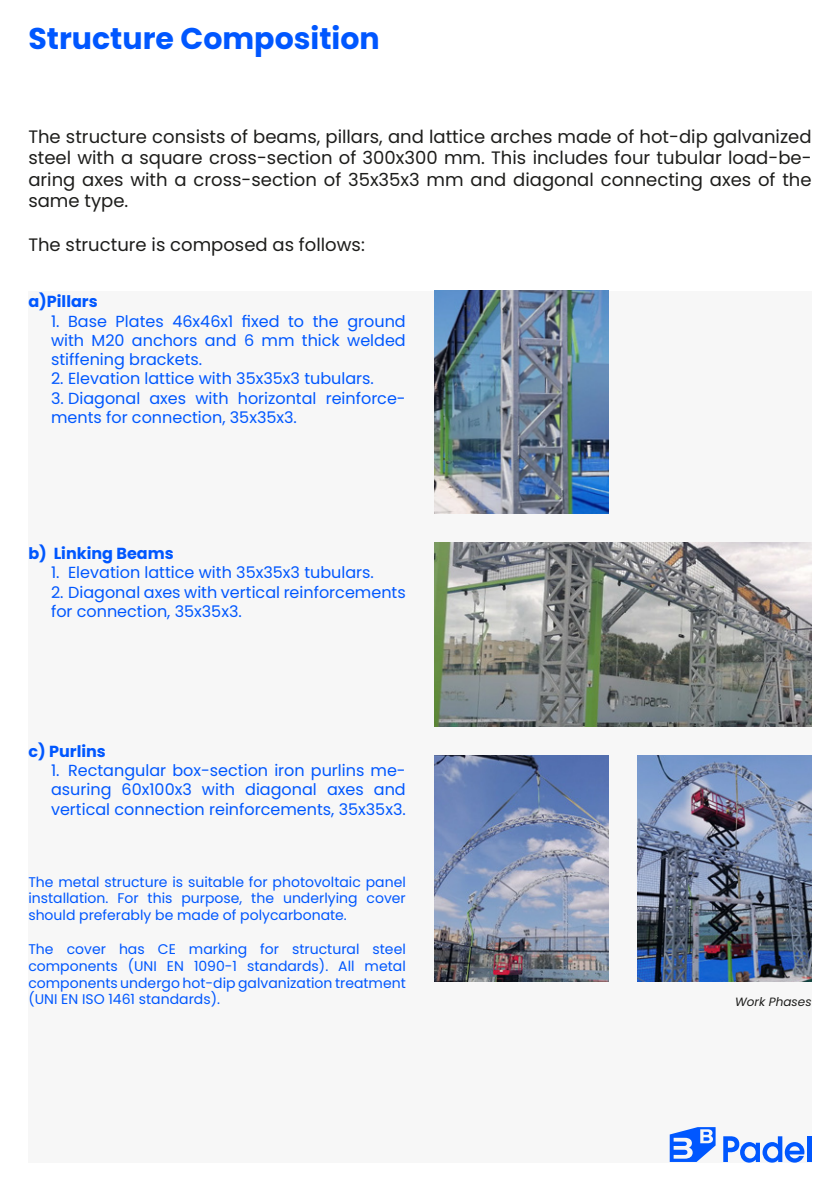
<style>
.page{position:relative;width:840px;height:1191px;background:#fff}
.page>*{position:absolute;margin:0;border:0;box-sizing:border-box;transform-origin:0 0}
.t1{font:700 30px "Poppins";color:#0057ff}
.t2{font:18px/21.6px "Poppins";color:#1d1d1b;text-align:justify}
.t3{font:16px/19.2px "Poppins";color:#0057ff;text-align:justify}
.t4{font:700 16px "Poppins";color:#0057ff}
.t5{font:14px/16.8px "Poppins";color:#0057ff;text-align:justify}
.t6{font:italic 12px "Poppins";color:#1d1d1b}
</style>
<div class="page">
<div style="left:28px;top:291px;width:783px;height:871px;background:#f7f7f7"></div>
<img style="left:434px;top:291px;width:174px;height:223px">
<img style="left:434px;top:542px;width:377px;height:184px">
<img style="left:434px;top:755px;width:174px;height:226px">
<img style="left:637px;top:755px;width:174px;height:226px">
<svg style="left:723px;top:1136px;width:81px;height:26px"></svg>
<div style="left:806px;top:1136px;width:5px;height:26px;background:#0057ff"></div>
<svg style="left:669px;top:1127px;width:46px;height:35px"></svg>
<h1 class="t1" style="left:28px;top:22px;width:353px">Structure Composition</h1>
<p class="t2" style="left:28px;top:126px;width:784px">The structure consists of beams, pillars, and lattice arches made of hot-dip galvanized steel with a square cross-section of 300x300 mm. This includes four tubular load-be&shy;aring axes with a cross-section of 35x35x3 mm and diagonal connecting axes of the same type.</p>
<p class="t2" style="left:28px;top:234px;width:338px">The structure is composed as follows:</p>
<p class="t4" style="left:28px;top:292px;width:71px">a)Pillars</p>
<p class="t3" style="left:51px;top:311px;width:356px">1. Base Plates 46x46x1 fixed to the ground with M20 anchors and 6 mm thick welded stiffening brackets.</p>
<p class="t3" style="left:51px;top:369px;width:324px">2. Elevation lattice with 35x35x3 tubulars.</p>
<p class="t3" style="left:51px;top:388px;width:356px">3. Diagonal axes with horizontal reinforce&shy;ments for connection, 35x35x3.</p>
<p class="t4" style="left:28px;top:544px;width:147px">b) Linking Beams</p>
<p class="t3" style="left:51px;top:563px;width:324px">1. Elevation lattice with 35x35x3 tubulars.</p>
<p class="t3" style="left:51px;top:582px;width:356px">2. Diagonal axes with vertical reinforcements for connection, 35x35x3.</p>
<p class="t4" style="left:28px;top:742px;width:79px">c) Purlins</p>
<p class="t3" style="left:51px;top:761px;width:356px">1. Rectangular box-section iron purlins me&shy;asuring 60x100x3 with diagonal axes and vertical connection reinforcements, 35x35x3.</p>
<p class="t5" style="left:28px;top:873px;width:379px">The metal structure is suitable for photovoltaic panel installation. For this purpose, the underlying cover should preferably be made of polycarbonate.</p>
<p class="t5" style="left:28px;top:940px;width:379px">The cover has CE marking for structural steel components (UNI EN 1090-1 standards). All metal components undergo hot-dip galvanization treatment (UNI EN ISO 1461 standards).</p>
<p class="t6" style="left:734px;top:994px;width:78px">Work Phases</p>
</div>
